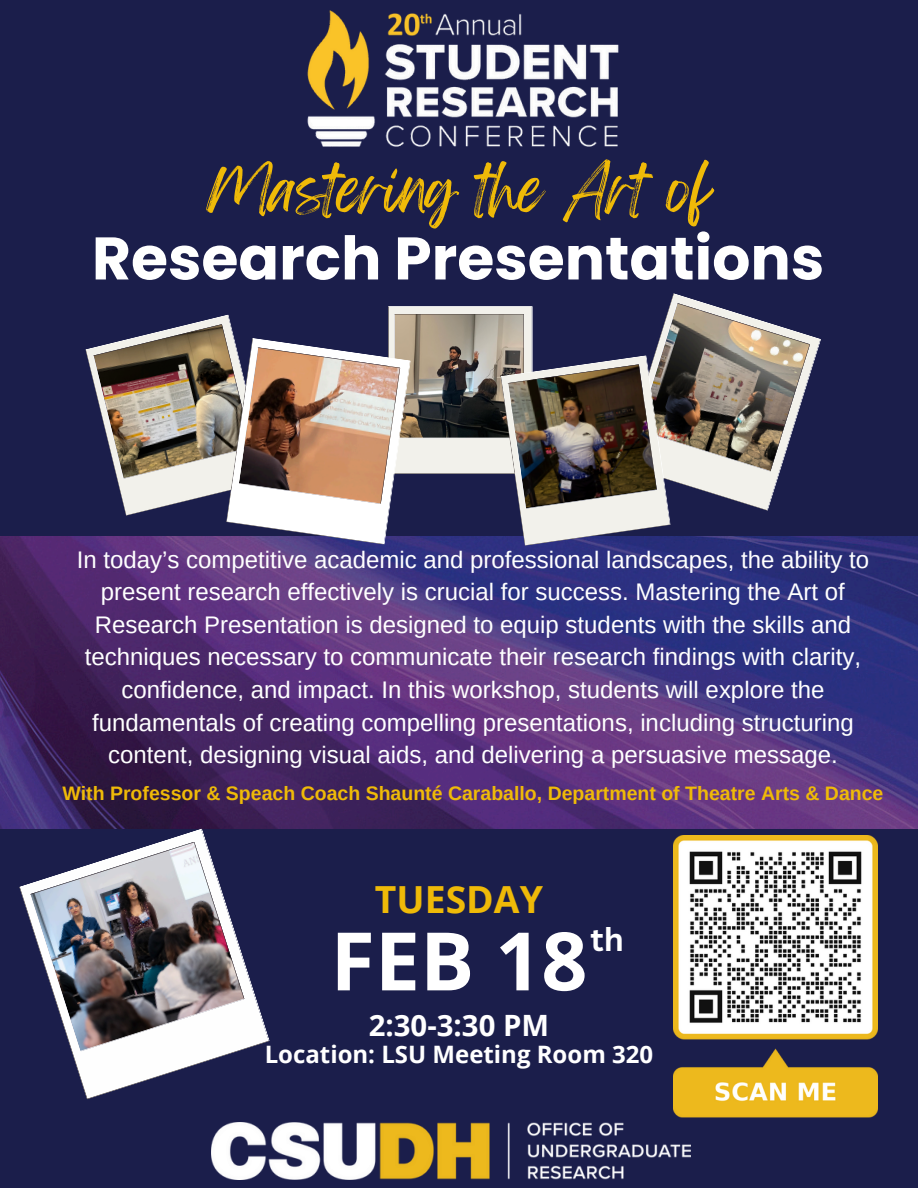
<style>
.page{position:relative;width:918px;height:1188px;background:#1b1e4b}
.page>*{position:absolute;margin:0;border:0;box-sizing:border-box;transform-origin:0 0}
.t1{font:700 80.7px "Open Sans";color:#fff}
.t2{font:700 60px "Poppins";color:#fff}
.t3{font:54px "Feeling Passionate";color:#efba08}
.t4{font:700 37.35px "Open Sans";color:#efba08}
.t5{font:700 31.95px "Canva Sans";color:#fff}
.t6{font:700 29.4px "Open Sans";color:#fff}
.t7{font:24px/32.7px "Arimo";color:#fff;text-align:center}
.t8{font:700 24px "Open Sans";color:#fff}
.t9{font:700 19.5px "Arimo";color:#efba08}
</style>
<div class="page">
<img style="left:212px;top:1122px;width:478px;height:57px">
<img style="left:0;top:536px;width:918px;height:293px">
<img style="left:85px;top:293px;width:736px;height:253px">
<svg style="left:71px;top:1051px;width:167px;height:48px"></svg>
<img style="left:19px;top:829px;width:251px;height:222px">
<img style="left:307px;top:10px;width:312px;height:137px">
<img style="left:674px;top:836px;width:203px;height:287px">
<p class="t3" style="left:206px;top:146px;width:506px">Mastering the Art of</p>
<p class="t2" style="left:92px;top:216px;width:734px">Research Presentations</p>
<p class="t7" style="left:77px;top:543px;width:794px">In today’s competitive academic and professional landscapes, the ability to present research effectively is crucial for success. Mastering the Art of Research Presentation is designed to equip students with the skills and techniques necessary to communicate their research findings with clarity, confidence, and impact. In this workshop, students will explore the fundamentals of creating compelling presentations, including structuring content, designing visual aids, and delivering a persuasive message.</p>
<p class="t9" style="left:62px;top:783px;width:823px">With Professor &amp; Speach Coach Shaunté Caraballo, Department of Theatre Arts &amp; Dance</p>
<p class="t4" style="left:375px;top:873px;width:170px">TUESDAY</p>
<h1 class="t5" style="left:590px;top:917px;width:35px">th</h1>
<p class="t1" style="left:331px;top:904px;width:258px">FEB 18</p>
<h3 class="t6" style="left:369px;top:1005px;width:182px">2:30-3:30 PM</h3>
<h3 class="t8" style="left:265px;top:1038px;width:390px">Location: LSU Meeting Room 320</h3>
</div>
